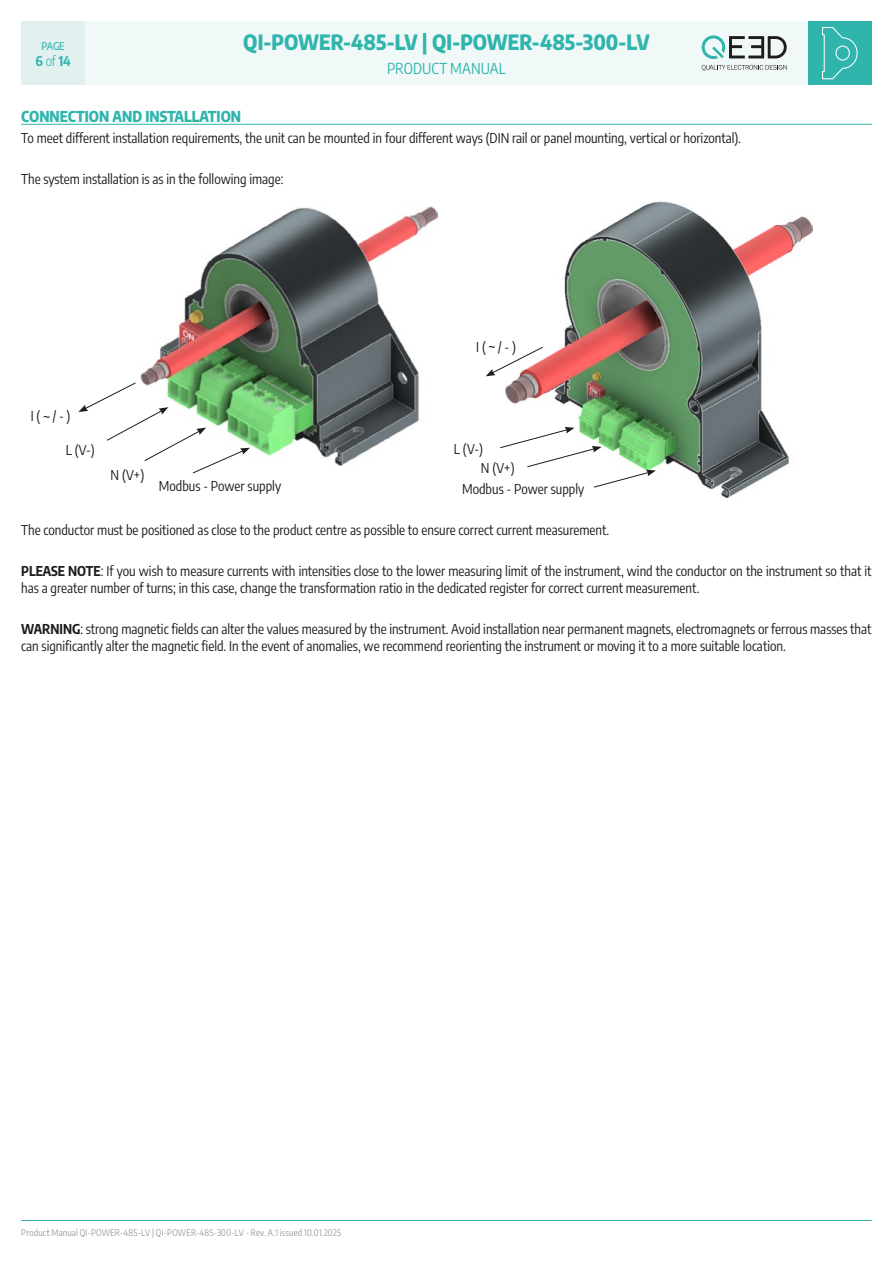
<style>
.page{position:relative;width:893px;height:1263px;background:#fff}
.page>*{position:absolute;margin:0;border:0;box-sizing:border-box;transform-origin:0 0}
.t1{font:800 21px "Encode Sans Condensed";color:#30b5ac}
.t2{font:21px "Encode Sans Condensed";color:#1d1d1b}
.t3{font:800 15px "Encode Sans Condensed";color:#30b5ac}
.t4{font:15px "Encode Sans Condensed";letter-spacing:.005em;color:#30b5ac}
.t5{font:13.5px/16.5px "Encode Sans Condensed";color:#1d1d1b}
.t6{font:700 13.5px "Encode Sans Condensed";color:#30b5ac}
.t7{font:500 10.5px "Encode Sans Condensed";color:#30b5ac}
.t8{font:9px "Encode Sans Condensed";letter-spacing:.025em;color:#9d9d9c}
.s1{font-weight:300}
.s2{font-weight:700}
</style>
<div class="page">
<div style="left:808px;top:21px;width:64px;height:64px;background:#30b5ac"></div>
<div style="left:21px;top:21px;width:64px;height:64px;background:#e2f1f0"></div>
<div style="left:85px;top:21px;width:723px;height:64px;background:#f1f8f8"></div>
<svg style="left:822px;top:27px;width:36px;height:53px"></svg>
<hr style="left:22px;top:1220px;width:849px;height:1px;background:#30b5ac">
<svg style="left:702px;top:65px;width:85px;height:6px"></svg>
<svg style="left:702px;top:35px;width:85px;height:24px"></svg>
<hr style="left:21px;top:124px;width:851px;height:1px;background:#30b5ac">
<img style="left:140px;top:207px;width:298px;height:258px">
<img style="left:505px;top:201px;width:308px;height:296px">
<svg style="left:78px;top:382px;width:172px;height:92px"></svg>
<svg style="left:500px;top:427px;width:156px;height:61px"></svg>
<svg style="left:486px;top:346px;width:57px;height:30px"></svg>
<p class="t7" style="left:42px;top:38px;width:25px">PAGE</p>
<p class="t6" style="left:35px;top:51px;width:37px">6 <span class="s1">of</span> 14</p>
<h1 class="t1" style="left:243px;top:26px;width:408px">QI-POWER-485-LV | QI-POWER-485-300-LV</h1>
<p class="t4" style="left:387px;top:58px;width:120px">PRODUCT MANUAL</p>
<p class="t3" style="left:21px;top:105px;width:221px">CONNECTION AND INSTALLATION</p>
<p class="t5" style="left:21px;top:129px;width:721px">To meet different installation requirements, the unit can be mounted in four different ways (DIN rail or panel mounting, vertical or horizontal).</p>
<p class="t5" style="left:21px;top:170px;width:264px">The system installation is as in the following image:</p>
<p class="t5" style="left:31px;top:407px;width:11px">I (</p>
<h1 class="t2" style="left:41px;top:409px;width:11px">˜</h1>
<p class="t5" style="left:53px;top:407px;width:19px">/ - )</p>
<p class="t5" style="left:66px;top:441px;width:31px">L (V-)</p>
<p class="t5" style="left:111px;top:466px;width:35px">N (V+)</p>
<p class="t5" style="left:159px;top:477px;width:124px">Modbus - Power supply</p>
<p class="t5" style="left:476px;top:338px;width:11px">I (</p>
<h1 class="t2" style="left:486px;top:340px;width:11px">˜</h1>
<p class="t5" style="left:498px;top:338px;width:19px">/ - )</p>
<p class="t5" style="left:454px;top:440px;width:31px">L (V-)</p>
<p class="t5" style="left:481px;top:459px;width:35px">N (V+)</p>
<p class="t5" style="left:462px;top:480px;width:124px">Modbus - Power supply</p>
<p class="t5" style="left:21px;top:521px;width:590px">The conductor must be positioned as close to the product centre as possible to ensure correct current measurement.</p>
<p class="t5" style="left:21px;top:562px;width:852px"><span class="s2">PLEASE NOTE</span>: If you wish to measure currents with intensities close to the lower measuring limit of the instrument, wind the conductor on the instrument so that it has a greater number of turns; in this case, change the transformation ratio in the dedicated register for correct current measurement.</p>
<p class="t5" style="left:21px;top:620px;width:852px"><span class="s2">WARNING</span>: strong magnetic fields can alter the values measured by the instrument. Avoid installation near permanent magnets, electromagnets or ferrous masses that can significantly alter the magnetic field. In the event of anomalies, we recommend reorienting the instrument or moving it to a more suitable location.</p>
<p class="t8" style="left:21px;top:1226px;width:321px">Product Manual QI-POWER-485-LV | QI-POWER-485-300-LV - Rev. A.1 issued 10.01.2025</p>
</div>
